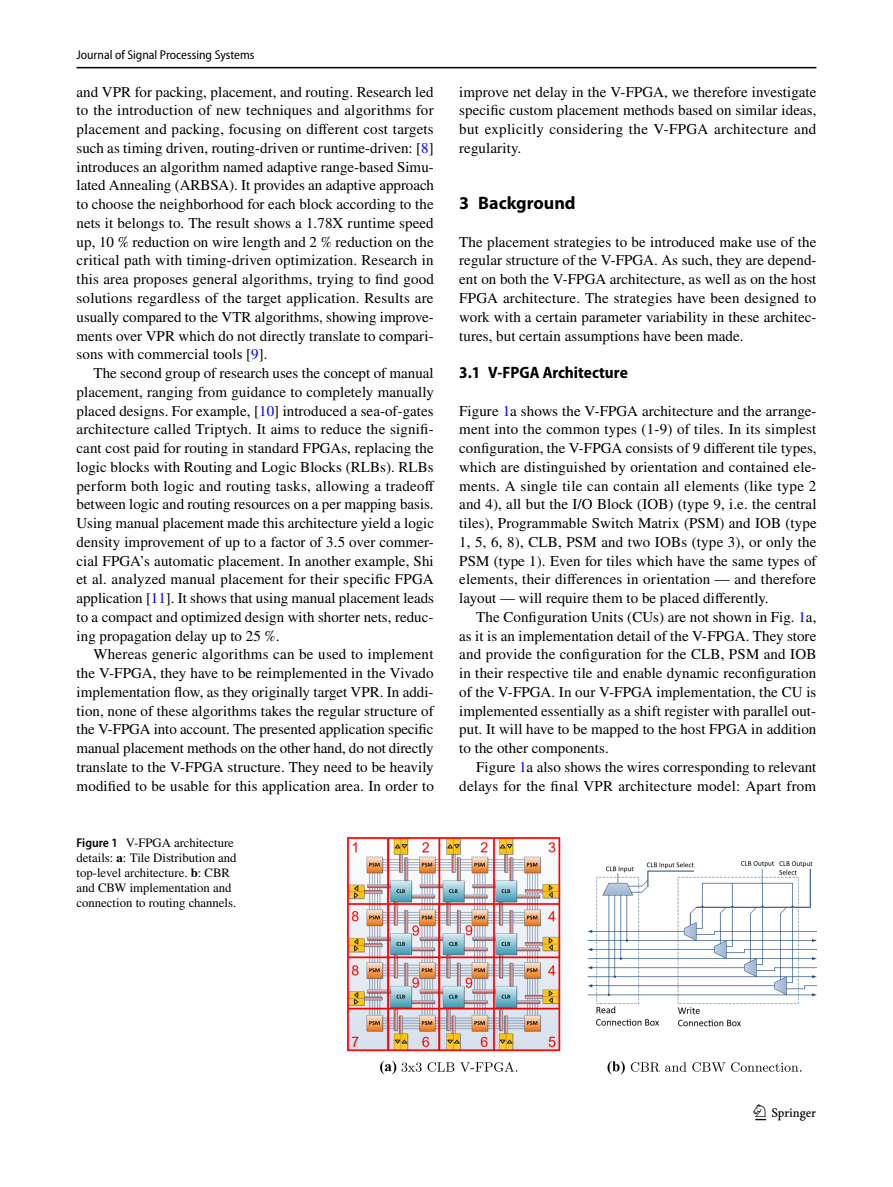
<style>
.page{position:relative;width:893px;height:1187px;background:#fff}
.page>*{position:absolute;margin:0;border:0;box-sizing:border-box;transform-origin:0 0}
.t1{font:22.5px "Springnew Regular 3";color:#000}
.t2{font:700 18px "Myriad Pro";color:#000}
.t3{font:700 semi-condensed 16.5px "Myriad Pro";color:#000}
.t4{font:15px/18.8px "STIX";letter-spacing:.005em;color:#000;text-align:justify}
.t5{font:12.75px/15px "STIX";color:#000}
.t6{font:semi-condensed 12.75px "Myriad Pro";color:#000}
.s1{color:#00f}
.s2{font-family:"Myriad Pro";font-weight:600;font-stretch:semi-condensed}
.s3{font-weight:700}
</style>
<div class="page">
<hr style="left:77px;top:67px;width:739px;height:1px;background:#000">
<img style="left:348px;top:837px;width:468px;height:236px">
<p class="t6" style="left:77px;top:48px;width:180px">Journal of Signal Processing Systems</p>
<p class="t4" style="left:77px;top:83px;width:359px">and VPR for packing, placement, and routing. Research led to the introduction of new techniques and algorithms for placement and packing, focusing on different cost targets such as timing driven, routing-driven or runtime-driven: [<span class="s1">8</span>] introduces an algorithm named adaptive range-based Simu&shy;lated Annealing (ARBSA). It provides an adaptive approach to choose the neighborhood for each block according to the nets it belongs to. The result shows a 1.78X runtime speed up, 10 % reduction on wire length and 2 % reduction on the critical path with timing-driven optimization. Research in this area proposes general algorithms, trying to find good solutions regardless of the target application. Results are usually compared to the VTR algorithms, showing improve&shy;ments over VPR which do not directly translate to compari&shy;sons with commercial tools [<span class="s1">9</span>].</p>
<p class="t4" style="left:77px;top:364px;width:360px;text-indent:17px">The second group of research uses the concept of manual placement, ranging from guidance to completely manually placed designs. For example, [<span class="s1">10</span>] introduced a sea-of-gates architecture called Triptych. It aims to reduce the signifi&shy;cant cost paid for routing in standard FPGAs, replacing the logic blocks with Routing and Logic Blocks (RLBs). RLBs perform both logic and routing tasks, allowing a tradeoff between logic and routing resources on a per mapping basis.<br>Using manual placement made this architecture yield a logic density improvement of up to a factor of 3.5 over commer&shy;cial FPGA’s automatic placement. In another example, Shi et al. analyzed manual placement for their specific FPGA application [<span class="s1">11</span>]. It shows that using manual placement leads to a compact and optimized design with shorter nets, reduc&shy;ing propagation delay up to 25 %.</p>
<p class="t4" style="left:77px;top:646px;width:359px;text-indent:17px">Whereas generic algorithms can be used to implement the V-FPGA, they have to be reimplemented in the Vivado implementation flow, as they originally target VPR. In addi&shy;tion, none of these algorithms takes the regular structure of the V-FPGA into account. The presented application specific manual placement methods on the other hand, do not directly translate to the V-FPGA structure. They need to be heavily modified to be usable for this application area. In order to</p>
<p class="t5" style="left:77px;top:835px;width:162px"><span class="s2">Figure 1</span> V-FPGA architecture details: <span class="s3">a</span>: Tile Distribution and top-level architecture. <span class="s3">b</span>: CBR and CBW implementation and connection to routing channels.</p>
<p class="t4" style="left:459px;top:83px;width:359px">improve net delay in the V-FPGA, we therefore investigate specific custom placement methods based on similar ideas, but explicitly considering the V-FPGA architecture and regularity.</p>
<p class="t2" style="left:459px;top:191px;width:118px">3 Background</p>
<p class="t4" style="left:459px;top:233px;width:359px">The placement strategies to be introduced make use of the regular structure of the V-FPGA. As such, they are depend&shy;ent on both the V-FPGA architecture, as well as on the host FPGA architecture. The strategies have been designed to work with a certain parameter variability in these architec&shy;tures, but certain assumptions have been made.</p>
<p class="t3" style="left:459px;top:363px;width:170px">3.1 V‑FPGA Architecture</p>
<p class="t4" style="left:459px;top:402px;width:359px">Figure <span class="s1">1</span>a shows the V-FPGA architecture and the arrange&shy;ment into the common types (1-9) of tiles. In its simplest configuration, the V-FPGA consists of 9 different tile types, which are distinguished by orientation and contained ele&shy;ments. A single tile can contain all elements (like type 2 and 4), all but the I/O Block (IOB) (type 9, i.e. the central tiles), Programmable Switch Matrix (PSM) and IOB (type 1, 5, 6, 8), CLB, PSM and two IOBs (type 3), or only the PSM (type 1). Even for tiles which have the same types of elements, their differences in orientation — and therefore layout — will require them to be placed differently.</p>
<p class="t4" style="left:459px;top:608px;width:359px;text-indent:17px">The Configuration Units (CUs) are not shown in Fig. <span class="s1">1</span>a, as it is an implementation detail of the V-FPGA. They store and provide the configuration for the CLB, PSM and IOB in their respective tile and enable dynamic reconfiguration of the V-FPGA. In our V-FPGA implementation, the CU is implemented essentially as a shift register with parallel out&shy;put. It will have to be mapped to the host FPGA in addition to the other components.</p>
<p class="t4" style="left:459px;top:758px;width:359px;text-align:right">Figure <span class="s1">1</span>a also shows the wires corresponding to relevant delays for the final VPR architecture model: Apart from</p>
<h1 class="t1" style="left:755px;top:1104px;width:62px">1 3</h1>
</div>
